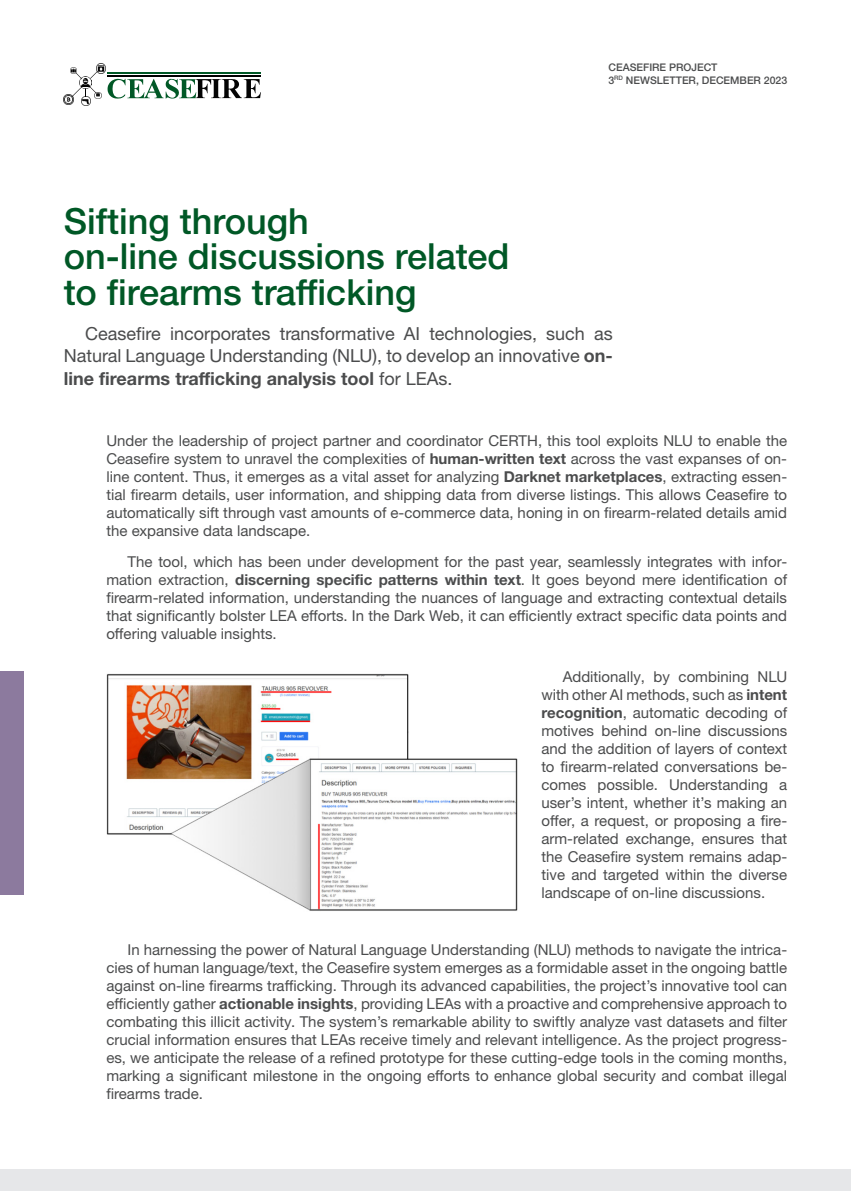
<style>
.page{position:relative;width:851px;height:1191px;background:#fff}
.page>*{position:absolute;margin:0;border:0;box-sizing:border-box;transform-origin:0 0}
.t1{font:500 36px "Helvetica Neue LTW1 G";color:#005826}
.t2{font:18px/22.5px "Helvetica Neue LTW1 G";color:#4b4c4d;text-align:justify}
.t3{font:15px/18px "Helvetica Neue LTW1 G";color:#4b4c4d;text-align:justify}
.t4{font:500 10.5px "Helvetica Neue LTW1 G";color:#4b4c4d}
.s1{font-weight:700}
</style>
<div class="page">
<svg style="left:64px;top:64px;width:197px;height:42px"></svg>
<hr style="left:107px;top:75px;width:154px;height:2px;background:#000">
<hr style="left:108px;top:72px;width:153px;height:2px;background:#005826">
<div style="left:0;top:1169px;width:850px;height:22px;background:#e6e7e9"></div>
<div style="left:0;top:671px;width:23px;height:223px;background:#8c7a9e"></div>
<img style="left:106px;top:673px;width:412px;height:238px">
<p class="t4" style="left:608px;top:61px;width:110px">CEASEFIRE PROJECT</p>
<p class="t4" style="left:608px;top:74px;width:180px">3<sup>RD</sup> NEWSLETTER, DECEMBER 2023</p>
<p class="t1" style="left:64px;top:200px;width:246px">Sifting through</p>
<p class="t1" style="left:64px;top:235px;width:447px">on-line discussions related</p>
<p class="t1" style="left:64px;top:270px;width:354px">to firearms trafficking</p>
<p class="t2" style="left:64px;top:322px;width:550px;text-indent:21px">Ceasefire incorporates transformative AI technologies, such as Natural Language Understanding (NLU), to develop an innovative <span class="s1">on&shy;line firearms trafficking analysis tool</span> for LEAs.</p>
<p class="t3" style="left:106px;top:431px;width:682px">Under the leadership of project partner and coordinator CERTH, this tool exploits NLU to enable the Ceasefire system to unravel the complexities of <span class="s1">human-written text</span> across the vast expanses of on&shy;line content. Thus, it emerges as a vital asset for analyzing <span class="s1">Darknet marketplaces</span>, extracting essen&shy;tial firearm details, user information, and shipping data from diverse listings. This allows Ceasefire to automatically sift through vast amounts of e-commerce data, honing in on firearm-related details amid the expansive data landscape.</p>
<p class="t3" style="left:106px;top:552px;width:682px;text-indent:21px">The tool, which has been under development for the past year, seamlessly integrates with infor&shy;mation extraction, <span class="s1">discerning specific patterns within text</span>. It goes beyond mere identification of firearm-related information, understanding the nuances of language and extracting contextual details that significantly bolster LEA efforts. In the Dark Web, it can efficiently extract specific data points and offering valuable insights.</p>
<p class="t3" style="left:541px;top:667px;width:247px;text-indent:21px">Additionally, by combining NLU with other AI methods, such as <span class="s1">intent recognition</span>, automatic decoding of motives behind on-line discussions and the addition of layers of context to firearm-related conversations be&shy;comes possible. Understanding a user’s intent, whether it’s making an offer, a request, or proposing a fire&shy;arm-related exchange, ensures that the Ceasefire system remains adap&shy;tive and targeted within the diverse landscape of on-line discussions.</p>
<p class="t3" style="left:106px;top:940px;width:682px;text-indent:21px">In harnessing the power of Natural Language Understanding (NLU) methods to navigate the intrica&shy;cies of human language/text, the Ceasefire system emerges as a formidable asset in the ongoing battle against on-line firearms trafficking. Through its advanced capabilities, the project’s innovative tool can efficiently gather <span class="s1">actionable insights</span>, providing LEAs with a proactive and comprehensive approach to combating this illicit activity. The system’s remarkable ability to swiftly analyze vast datasets and filter crucial information ensures that LEAs receive timely and relevant intelligence. As the project progress&shy;es, we anticipate the release of a refined prototype for these cutting-edge tools in the coming months, marking a significant milestone in the ongoing efforts to enhance global security and combat illegal firearms trade.</p>
</div>
